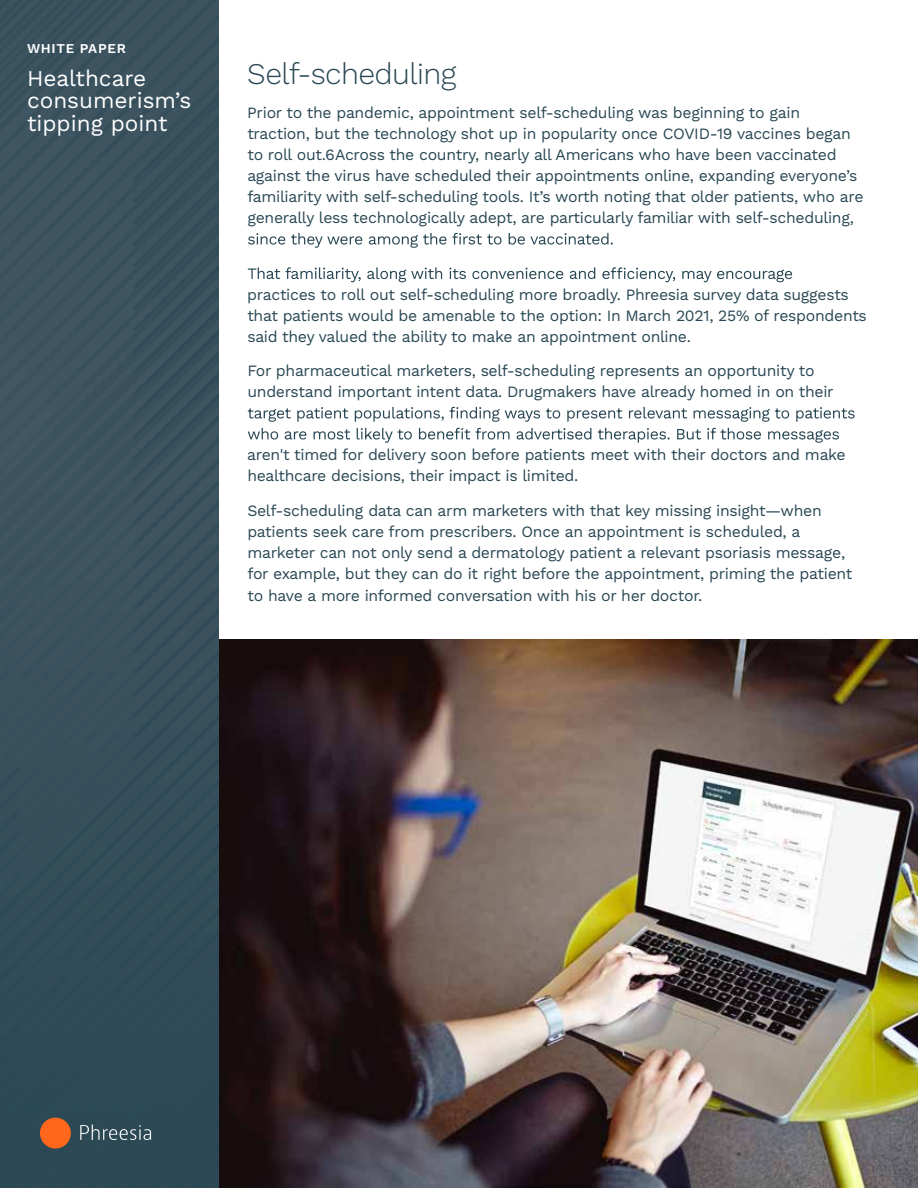
<style>
.page{position:relative;width:918px;height:1188px;background:#fff}
.page>*{position:absolute;margin:0;border:0;box-sizing:border-box;transform-origin:0 0}
.t1{font:300 30px "Work Sans";letter-spacing:-.02em;color:#294754}
.t2{font:22.5px/22.5px "Work Sans";color:#fff}
.t3{font:15.75px/21px "Work Sans";letter-spacing:-.02em;color:#294754}
.t4{font:600 13.5px "Work Sans";letter-spacing:.05em;color:#fff}
</style>
<div class="page">
<img style="left:0;top:0;width:219px;height:1188px">
<svg style="left:248px;top:233px;width:365px;height:15px"></svg>
<svg style="left:248px;top:267px;width:544px;height:15px"></svg>
<svg style="left:248px;top:407px;width:607px;height:15px"></svg>
<svg style="left:248px;top:428px;width:591px;height:15px"></svg>
<img style="left:219px;top:639px;width:699px;height:549px">
<div style="left:40px;top:1118px;width:31px;height:31px;background:#ff671d;border-radius:50%"></div>
<svg style="left:80px;top:1125px;width:71px;height:15px"></svg>
<p class="t4" style="left:27px;top:41px;width:100px">WHITE PAPER</p>
<h2 class="t2" style="left:27px;top:68px;width:166px">Healthcare consumerism’s tipping point</h2>
<h1 class="t1" style="left:247px;top:56px;width:210px">Self-scheduling</h1>
<p class="t3" style="left:247px;top:103px;width:618px">Prior to the pandemic, appointment self-scheduling was beginning to gain traction, but the technology shot up in popularity once COVID-19 vaccines began to roll out.6Across the country, nearly all Americans who have been vaccinated against the virus have scheduled their appointments online, expanding everyone’s familiarity with self-scheduling tools. It’s worth noting that older patients, who are generally less technologically adept, are particularly familiar with self-scheduling,</p>
<p class="t3" style="left:247px;top:285px;width:621px">practices to roll out self-scheduling more broadly. Phreesia survey data suggests that patients would be amenable to the option: In March 2021, 25% of respondents said they valued the ability to make an appointment online.</p>
<p class="t3" style="left:247px;top:361px;width:588px">For pharmaceutical marketers, self-scheduling represents an opportunity to understand important intent data. Drugmakers have already homed in on their</p>
<p class="t3" style="left:247px;top:445px;width:600px">aren't timed for delivery soon before patients meet with their doctors and make healthcare decisions, their impact is limited.</p>
<p class="t3" style="left:247px;top:501px;width:607px">Self-scheduling data can arm marketers with that key missing insight—when patients seek care from prescribers. Once an appointment is scheduled, a marketer can not only send a dermatology patient a relevant psoriasis message, for example, but they can do it right before the appointment, priming the patient</p>
<p class="t3" style="left:247px;top:586px;width:457px">to have a more informed conversation with his or her doctor.</p>
</div>
